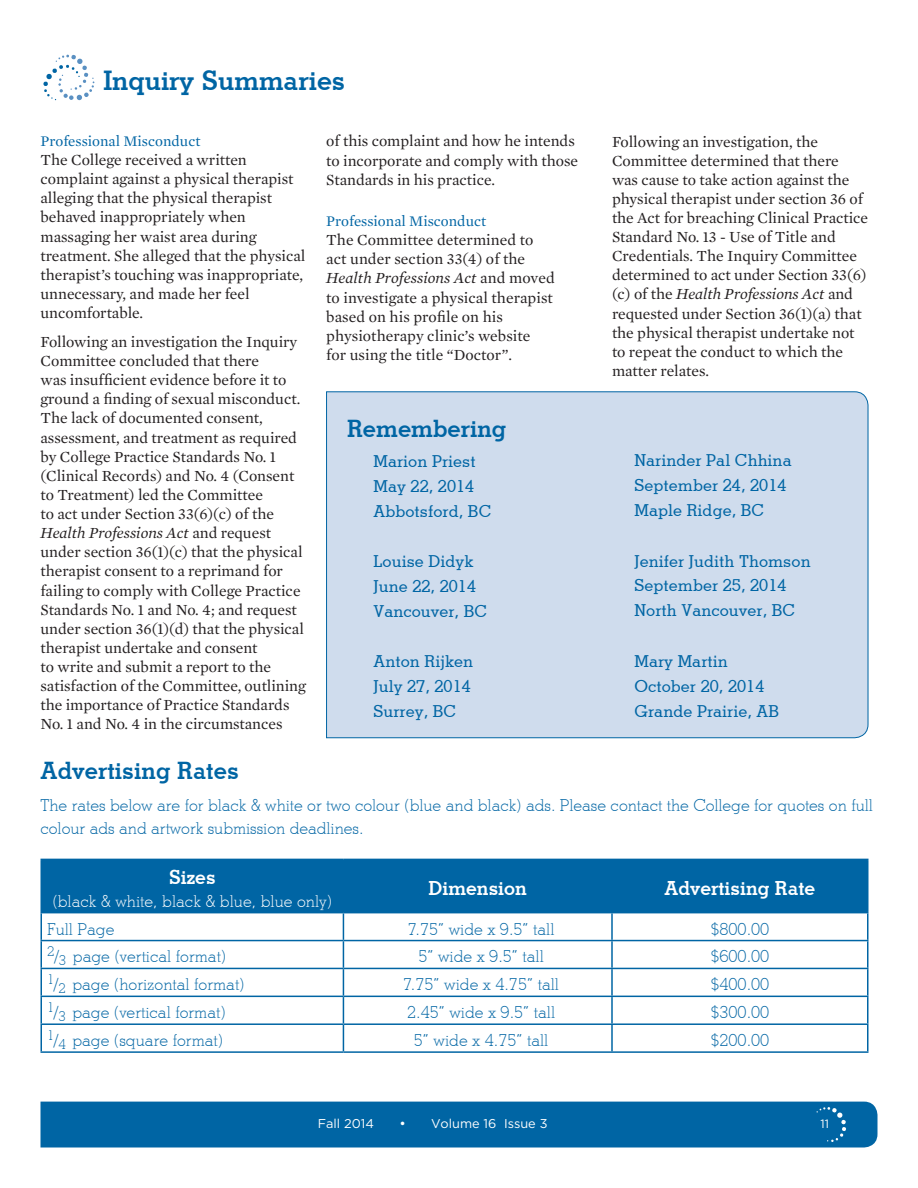
<style>
.page{position:relative;width:918px;height:1188px;background:#fff}
.page>*{position:absolute;margin:0;border:0;box-sizing:border-box;transform-origin:0 0}
.t1{font:700 27px "Stymie BT";color:#0065a4}
.t2{font:700 24px "Stymie BT";letter-spacing:.005em;color:#0065a4}
.t3{font:700 19.5px "Stymie BT";color:#fff}
.t4{font:300 16.5px/22.5px "Stymie BT";color:#0065a4}
.t5{font:500 16.5px/24.8px "Stymie BT";letter-spacing:.005em;color:#0065a4}
.t6{font:300 16.5px "Stymie BT";color:#fff}
.t7{font:15.75px/19px "Mercury Text G1 Roman";letter-spacing:-.005em;color:#231f20}
.t8{font:italic 15.75px "Mercury Text G1";letter-spacing:-.005em;color:#231f20}
.t9{font:15px "Mercury Text G1 Roman";color:#0065a4}
.t10{font:12.75px "Gotham";color:#fff}
.t11{font:12px "Gotham";color:#fff}
.s1{font-family:"Mercury Text G1 Roman";font-style:normal}
.s2{font-family:"Arrus BT";font-size:12px}
</style>
<div class="page">
<div style="left:40px;top:1102px;width:838px;height:46px;background:#0065a4"></div>
<svg style="left:43px;top:55px;width:51px;height:45px"></svg>
<div style="left:42px;top:860px;width:825px;height:52px;background:#0065a4"></div>
<hr style="left:343px;top:860px;width:1px;height:52px;background:#0065a4">
<hr style="left:611px;top:860px;width:2px;height:52px;background:#0065a4">
<hr style="left:611px;top:913px;width:2px;height:27px;background:#0065a4">
<hr style="left:611px;top:941px;width:2px;height:27px;background:#0065a4">
<hr style="left:611px;top:969px;width:2px;height:27px;background:#0065a4">
<hr style="left:611px;top:997px;width:2px;height:26px;background:#0065a4">
<svg style="left:343px;top:913px;width:1px;height:138px"></svg>
<hr style="left:611px;top:1025px;width:2px;height:26px;background:#0065a4">
<hr style="left:40px;top:859px;width:303px;height:1px;background:#0065a4">
<hr style="left:40px;top:860px;width:2px;height:52px;background:#0065a4">
<hr style="left:343px;top:859px;width:269px;height:1px;background:#0065a4">
<hr style="left:612px;top:859px;width:256px;height:1px;background:#0065a4">
<hr style="left:867px;top:860px;width:1px;height:52px;background:#0065a4">
<hr style="left:40px;top:912px;width:303px;height:1px;background:#0065a4">
<hr style="left:40px;top:913px;width:2px;height:27px;background:#0065a4">
<hr style="left:343px;top:912px;width:269px;height:1px;background:#0065a4">
<hr style="left:612px;top:912px;width:256px;height:1px;background:#0065a4">
<hr style="left:40px;top:940px;width:303px;height:1px;background:#0065a4">
<hr style="left:40px;top:941px;width:2px;height:27px;background:#0065a4">
<hr style="left:343px;top:940px;width:269px;height:1px;background:#0065a4">
<hr style="left:612px;top:940px;width:256px;height:1px;background:#0065a4">
<hr style="left:40px;top:968px;width:303px;height:1px;background:#0065a4">
<hr style="left:40px;top:969px;width:2px;height:27px;background:#0065a4">
<hr style="left:343px;top:968px;width:269px;height:1px;background:#0065a4">
<hr style="left:612px;top:968px;width:256px;height:1px;background:#0065a4">
<hr style="left:40px;top:996px;width:303px;height:1px;background:#0065a4">
<hr style="left:40px;top:997px;width:2px;height:26px;background:#0065a4">
<hr style="left:343px;top:996px;width:269px;height:1px;background:#0065a4">
<hr style="left:612px;top:996px;width:256px;height:1px;background:#0065a4">
<hr style="left:40px;top:1023px;width:303px;height:2px;background:#0065a4">
<hr style="left:40px;top:1025px;width:2px;height:26px;background:#0065a4">
<hr style="left:343px;top:1023px;width:269px;height:2px;background:#0065a4">
<hr style="left:612px;top:1023px;width:256px;height:2px;background:#0065a4">
<svg style="left:867px;top:913px;width:1px;height:138px"></svg>
<hr style="left:40px;top:1051px;width:303px;height:2px;background:#0065a4">
<hr style="left:343px;top:1051px;width:269px;height:2px;background:#0065a4">
<hr style="left:612px;top:1051px;width:256px;height:2px;background:#0065a4">
<div style="left:326px;top:391px;width:543px;height:347px;background:#cfdced"></div>
<h1 class="t1" style="left:103px;top:64px;width:243px">Inquiry Summaries</h1>
<p class="t9" style="left:40px;top:132px;width:161px">Professional Misconduct</p>
<p class="t7" style="left:40px;top:150px;width:266px">The College received a written complaint against a physical therapist alleging that the physical therapist behaved inappropriately when massaging her waist area during treatment. She alleged that the physical therapist’s touching was inappropriate, unnecessary, and made her feel uncomfortable.</p>
<p class="t7" style="left:40px;top:332px;width:261px">Following an investigation the Inquiry Committee concluded that there<br>was insufficient evidence before it to ground a finding of sexual misconduct.<br>The lack of documented consent, assessment, and treatment as required by College Practice Standards No. 1 (Clinical Records) and No. 4 (Consent to Treatment) led the Committee<br>to act under Section 33(6)(c) of the</p>
<p class="t8" style="left:40px;top:524px;width:232px">Health Professions Act <span class="s1">and request</span></p>
<p class="t7" style="left:40px;top:543px;width:267px">under section 36(1)(c) that the physical therapist consent to a reprimand for failing to comply with College Practice Standards No. 1 and No. 4; and request under section 36(1)(d) that the physical therapist undertake and consent<br>to write and submit a report to the satisfaction of the Committee, outlining the importance of Practice Standards No. 1 and No. 4 in the circumstances</p>
<p class="t7" style="left:326px;top:132px;width:254px">of this complaint and how he intends to incorporate and comply with those<br>Standards in his practice.</p>
<p class="t9" style="left:326px;top:212px;width:161px">Professional Misconduct</p>
<p class="t7" style="left:326px;top:230px;width:209px">The Committee determined to act under section 33(4) of the</p>
<p class="t8" style="left:326px;top:269px;width:230px">Health Professions Act <span class="s1">and moved</span></p>
<p class="t7" style="left:326px;top:288px;width:228px">to investigate a physical therapist based on his profile on his physiotherapy clinic’s website for using the title “Doctor”.</p>
<p class="t7" style="left:612px;top:132px;width:258px">Following an investigation, the Committee determined that there was cause to take action against the physical therapist under section 36 of the Act for breaching Clinical Practice Standard No. 13 - Use of Title and Credentials. The Inquiry Committee determined to act under Section 33(6)</p>
<p class="t8" style="left:612px;top:285px;width:243px"><span class="s1">(c) of the</span> Health Professions Act <span class="s1">and</span></p>
<p class="t7" style="left:612px;top:304px;width:251px">requested under Section 36(1)(a) that the physical therapist undertake not to repeat the conduct to which the matter relates.</p>
<h2 class="t2" style="left:347px;top:414px;width:161px">Remembering</h2>
<p class="t5" style="left:634px;top:448px;width:159px">Narinder Pal Chhina<br>September 24, 2014<br>Maple Ridge, BC</p>
<p class="t5" style="left:374px;top:449px;width:119px">Marion Priest<br>May 22, 2014<br>Abbotsford, BC</p>
<p class="t5" style="left:634px;top:548px;width:178px">Jenifer Judith Thomson<br>September 25, 2014<br>North Vancouver, BC</p>
<p class="t5" style="left:374px;top:549px;width:115px">Louise Didyk<br>June 22, 2014<br>Vancouver, BC</p>
<p class="t5" style="left:374px;top:649px;width:101px">Anton Rijken<br>July 27, 2014<br>Surrey, BC</p>
<p class="t5" style="left:634px;top:649px;width:146px">Mary Martin<br>October 20, 2014<br>Grande Prairie, AB</p>
<h2 class="t2" style="left:40px;top:756px;width:200px">Advertising Rates</h2>
<p class="t4" style="left:40px;top:794px;width:834px">The rates below are for black &amp; white or two colour (blue and black) ads. Please contact the College for quotes on full colour ads and artwork submission deadlines.</p>
<p class="t3" style="left:169px;top:865px;width:48px">Sizes</p>
<p class="t6" style="left:52px;top:891px;width:281px">(black &amp; white, black &amp; blue, blue only)</p>
<p class="t3" style="left:429px;top:877px;width:100px">Dimension</p>
<p class="t3" style="left:665px;top:877px;width:152px">Advertising Rate</p>
<p class="t4" style="left:47px;top:917px;width:69px">Full Page</p>
<p class="t4" style="left:408px;top:917px;width:148px">7.75” wide x 9.5” tall</p>
<p class="t4" style="left:710px;top:917px;width:60px">$800.00</p>
<p class="t4" style="left:47px;top:945px;width:181px"><sup>2</sup>/<sub>3</sub> page (vertical format)</p>
<p class="t4" style="left:418px;top:945px;width:127px">5” wide x 9.5” tall</p>
<p class="t4" style="left:710px;top:945px;width:60px">$600.00</p>
<p class="t4" style="left:47px;top:973px;width:199px"><sup>1</sup>/<sub>2</sub> page (horizontal format)</p>
<p class="t4" style="left:403px;top:973px;width:157px">7.75” wide x 4.75” tall</p>
<p class="t4" style="left:710px;top:973px;width:60px">$400.00</p>
<p class="t4" style="left:47px;top:1001px;width:180px"><sup>1</sup>/<sub>3</sub> page (vertical format)</p>
<p class="t4" style="left:407px;top:1001px;width:150px">2.45” wide x 9.5” tall</p>
<p class="t4" style="left:710px;top:1001px;width:60px">$300.00</p>
<p class="t4" style="left:47px;top:1029px;width:177px"><sup>1</sup>/<sub>4</sub> page (square format)</p>
<p class="t4" style="left:414px;top:1029px;width:136px">5” wide x 4.75” tall</p>
<p class="t4" style="left:710px;top:1029px;width:60px">$200.00</p>
<p class="t10" style="left:318px;top:1117px;width:58px">Fall 2014</p>
<p class="t10" style="left:399px;top:1117px;width:150px"><span class="s2">•</span> Volume 16 Issue 3</p>
<p class="t11" style="left:820px;top:1117px;width:10px">11</p>
</div>
